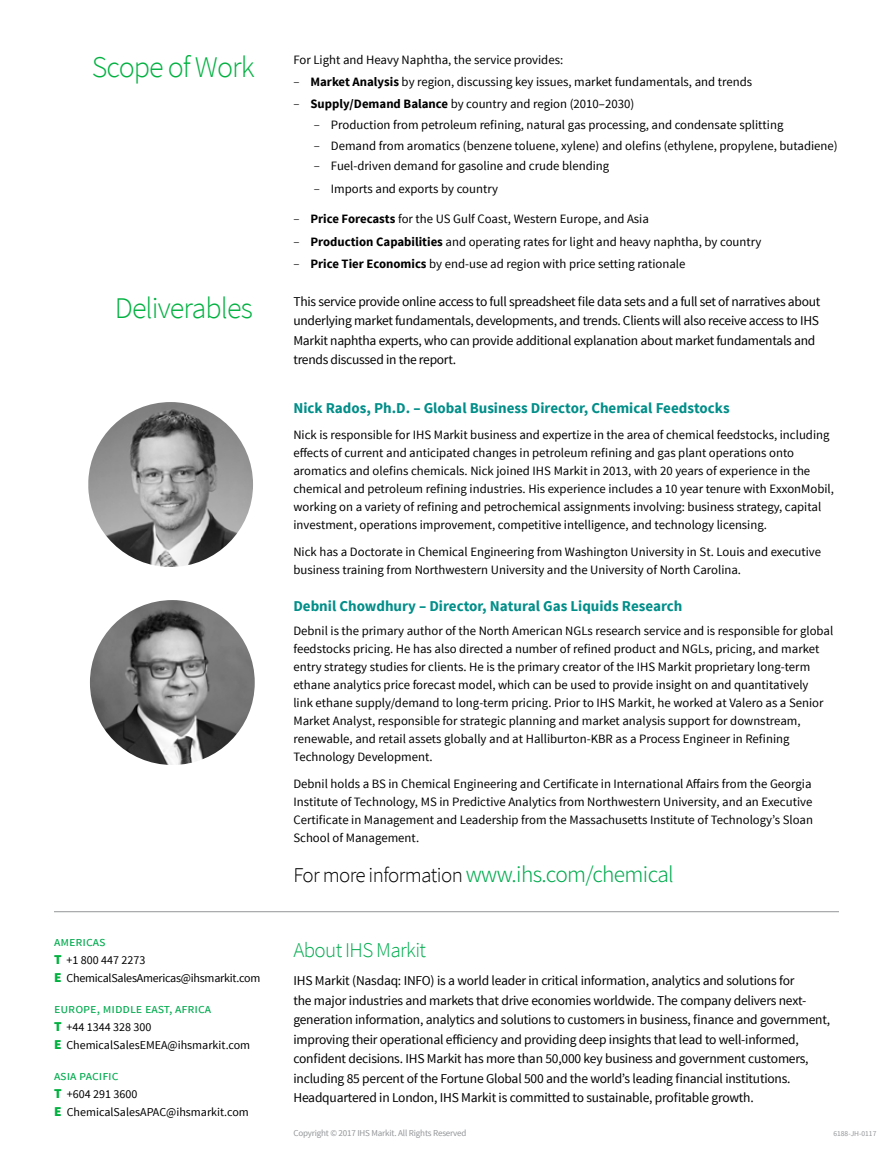
<style>
.page{position:relative;width:893px;height:1170px;background:#fff}
.page>*{position:absolute;margin:0;border:0;box-sizing:border-box;transform-origin:0 0}
.t1{font:300 30px "Source Sans Pro";letter-spacing:-.03em;color:#00b140}
.t2{font:300 21px "Source Han Sans SC";letter-spacing:-.03em;color:#00ab4e}
.t3{font:300 21px "Source Sans Pro";letter-spacing:-.03em;color:#00ab4e}
.t4{font:700 15px "Source Sans Pro";color:#008e89}
.t5{font:13.5px/19.5px "Source Sans Pro";letter-spacing:-.015em;color:#000}
.t6{font:13.5px "Source Sans Pro";color:#00ab4e}
.t7{font:12.75px/18px "Source Sans Pro";color:#000}
.t8{font:12px/18px "Source Sans Pro";color:#000}
.t9{font:12px/18px "Source Sans Pro";letter-spacing:-.02em;color:#000}
.t10{font:9px "Source Sans Pro";letter-spacing:-.02em;color:#939598}
.t11{font:7.5px "Source Sans Pro";color:#939598}
.s1{font-weight:900;font-size:13.5px;color:#00b140}
.s2{font-weight:300}
.s3{font-weight:700}
.s4{font-family:"Source Sans Pro";color:#000}
</style>
<div class="page">
<img style="left:90px;top:600px;width:165px;height:165px;border-radius:82px">
<img style="left:88px;top:402px;width:165px;height:165px;border-radius:81px">
<hr style="left:54px;top:911px;width:785px;height:1px;background:#939598">
<h1 class="t1" style="left:92px;top:48px;width:164px">Scope of Work</h1>
<h1 class="t1" style="left:115px;top:290px;width:140px">Deliverables</h1>
<p class="t6" style="left:54px;top:933px;width:53px">americas</p>
<p class="t9" style="left:54px;top:951px;width:208px"><span class="s1">T</span> +1 800 447 2273<br><span class="s1">E</span> ChemicalSalesAmericas@ihsmarkit.com</p>
<p class="t6" style="left:54px;top:1000px;width:159px">europe, middle east, africa</p>
<p class="t8" style="left:54px;top:1018px;width:198px"><span class="s1">T</span> +44 1344 328 300<br><span class="s1">E</span> ChemicalSalesEMEA@ihsmarkit.com</p>
<p class="t6" style="left:54px;top:1066px;width:66px">asia pacific</p>
<p class="t8" style="left:54px;top:1084px;width:196px"><span class="s1">T</span> +604 291 3600<br><span class="s1">E</span> ChemicalSalesAPAC@ihsmarkit.com</p>
<p class="t7" style="left:293px;top:48px;width:460px;line-height:22.2px">For Light and Heavy Naphtha, the service provides:<br><span class="s2">‒</span> <span class="s3">Market Analysis</span> by region, discussing key issues, market fundamentals, and trends <span class="s2">‒</span> <span class="s3">Supply/Demand Balance</span> by country and region (2010–2030)</p>
<p class="t7" style="left:314px;top:114px;width:525px;line-height:20.7px"><span class="s2">‒</span> Production from petroleum refining, natural gas processing, and condensate splitting<br><span class="s2">‒</span> Demand from aromatics (benzene toluene, xylene) and olefins (ethylene, propylene, butadiene) <span class="s2">‒</span> Fuel-driven demand for gasoline and crude blending</p>
<p class="t7" style="left:314px;top:180px;width:186px"><span class="s2">‒</span> Imports and exports by country</p>
<p class="t7" style="left:293px;top:208px;width:469px;line-height:22.2px"><span class="s2">‒</span> <span class="s3">Price Forecasts</span> for the US Gulf Coast, Western Europe, and Asia<br><span class="s2">‒</span> <span class="s3">Production Capabilities</span> and operating rates for light and heavy naphtha, by country <span class="s2">‒</span> <span class="s3">Price Tier Economics</span> by end-use ad region with price setting rationale</p>
<p class="t5" style="left:293px;top:292px;width:528px">This service provide online access to full spreadsheet file data sets and a full set of narratives about underlying market fundamentals, developments, and trends. Clients will also receive access to IHS Markit naphtha experts, who can provide additional explanation about market fundamentals and trends discussed in the report.</p>
<p class="t4" style="left:293px;top:398px;width:438px">Nick Rados, Ph.D. – Global Business Director, Chemical Feedstocks</p>
<p class="t7" style="left:293px;top:426px;width:542px">Nick is responsible for IHS Markit business and expertize in the area of chemical feedstocks, including effects of current and anticipated changes in petroleum refining and gas plant operations onto aromatics and olefins chemicals. Nick joined IHS Markit in 2013, with 20 years of experience in the chemical and petroleum refining industries. His experience includes a 10 year tenure with ExxonMobil, working on a variety of refining and petrochemical assignments involving: business strategy, capital investment, operations improvement, competitive intelligence, and technology licensing.</p>
<p class="t7" style="left:293px;top:542px;width:529px">Nick has a Doctorate in Chemical Engineering from Washington University in St. Louis and executive business training from Northwestern University and the University of North Carolina.</p>
<p class="t4" style="left:293px;top:596px;width:391px">Debnil Chowdhury – Director, Natural Gas Liquids Research</p>
<p class="t7" style="left:293px;top:622px;width:541px">Debnil is the primary author of the North American NGLs research service and is responsible for global feedstocks pricing. He has also directed a number of refined product and NGLs, pricing, and market entry strategy studies for clients. He is the primary creator of the IHS Markit proprietary long-term ethane analytics price forecast model, which can be used to provide insight on and quantitatively<br>link ethane supply/demand to long-term pricing. Prior to IHS Markit, he worked at Valero as a Senior Market Analyst, responsible for strategic planning and market analysis support for downstream, renewable, and retail assets globally and at Halliburton-KBR as a Process Engineer in Refining Technology Development.</p>
<p class="t7" style="left:293px;top:774px;width:521px;text-align:justify">Debnil holds a BS in Chemical Engineering and Certificate in International Affairs from the Georgia Institute of Technology, MS in Predictive Analytics from Northwestern University, and an Executive Certificate in Management and Leadership from the Massachusetts Institute of Technology’s Sloan School of Management.</p>
<h2 class="t2" style="left:293px;top:862px;width:382px"><span class="s4">For more information</span> www.ihs.com/chemical</h2>
<h2 class="t3" style="left:293px;top:937px;width:134px">About IHS Markit</h2>
<p class="t5" style="left:293px;top:970px;width:538px">IHS Markit (Nasdaq: INFO) is a world leader in critical information, analytics and solutions for<br>the major industries and markets that drive economies worldwide. The company delivers next&shy;generation information, analytics and solutions to customers in business, finance and government, improving their operational efficiency and providing deep insights that lead to well-informed, confident decisions. IHS Markit has more than 50,000 key business and government customers, including 85 percent of the Fortune Global 500 and the world’s leading financial institutions.<br>Headquartered in London, IHS Markit is committed to sustainable, profitable growth.</p>
<p class="t10" style="left:293px;top:1127px;width:175px">Copyright © 2017 IHS Markit. All Rights Reserved</p>
<p class="t11" style="left:833px;top:1128px;width:44px">6188-JH-0117</p>
</div>
